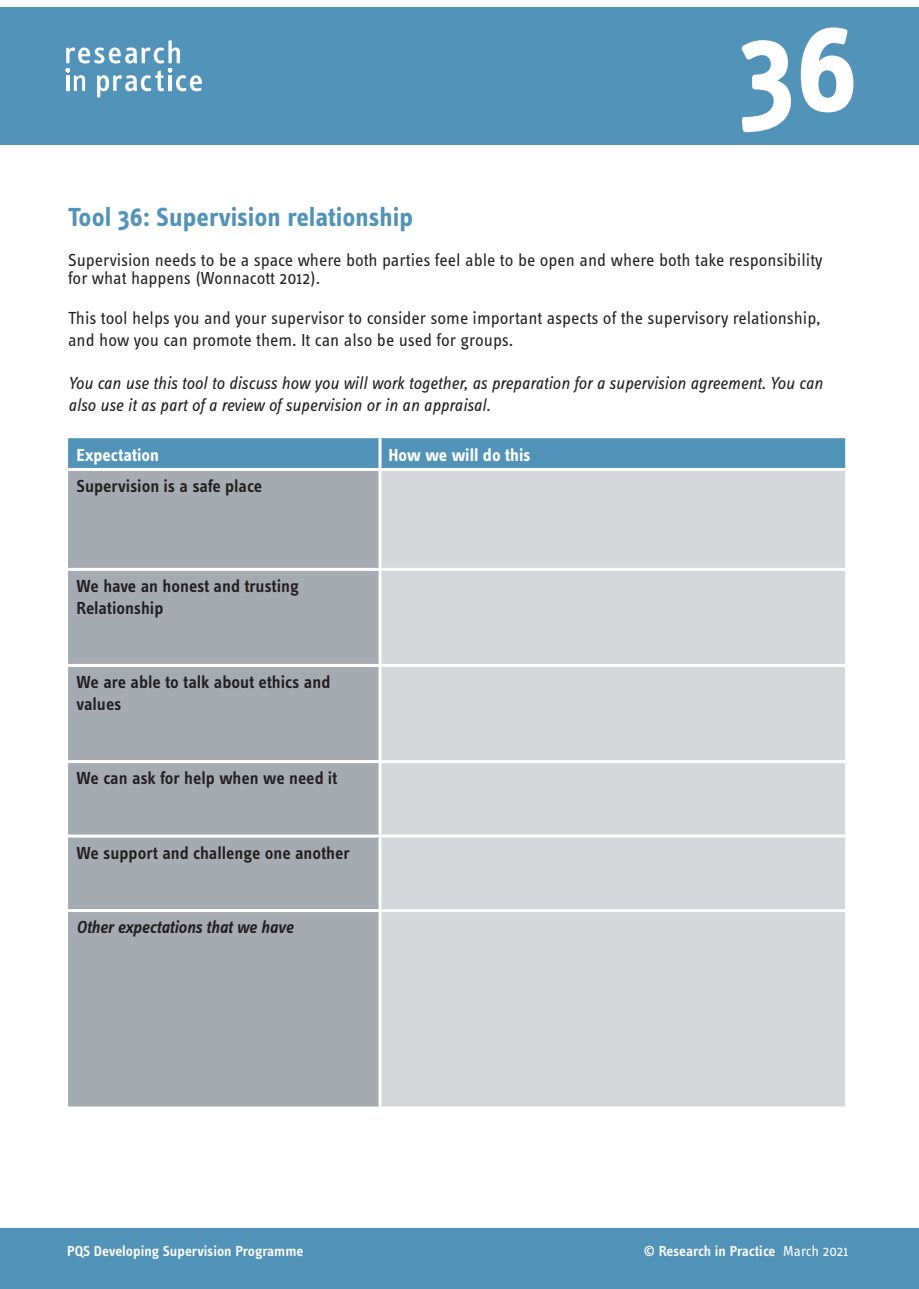
<style>
.page{position:relative;width:919px;height:1289px;background:#fff}
.page>*{position:absolute;margin:0;border:0;box-sizing:border-box;transform-origin:0 0}
.t1{font:700 129px "Info Text Pro";color:#fff}
.CM4{font:700 27px "Info Text Pro";color:#5293b9}
.CM5{font:18px/18px "Info Text Pro";color:#231f20}
.t2{font:600 18px/21.6px "Info Text Pro";color:#231f20}
.t3{font:italic 18px/21.6px "Info Text Pro";letter-spacing:-.005em;color:#231f20}
.t4{font:italic 600 18px "Info Text Pro";letter-spacing:-.005em;color:#231f20}
.t5{font:700 18px "Info Text Pro";color:#fff}
.t6{font:600 15px "Info Text Pro";color:#fff}
.s1{font-weight:400}
</style>
<div class="page">
<div style="left:0;top:1228px;width:918px;height:60px;background:#5293b9"></div>
<div style="left:0;top:7px;width:918px;height:138px;background:#5293b9"></div>
<svg style="left:66px;top:40px;width:136px;height:57px"></svg>
<div style="left:68px;top:438px;width:777px;height:30px;background:#5293b9"></div>
<div style="left:68px;top:471px;width:310px;height:635px;background:#a6aab1"></div>
<div style="left:381px;top:471px;width:464px;height:635px;background:#d6d7da"></div>
<hr style="left:68px;top:568px;width:312px;height:3px;background:#fff">
<hr style="left:380px;top:568px;width:465px;height:3px;background:#fff">
<hr style="left:68px;top:664px;width:312px;height:3px;background:#fff">
<hr style="left:380px;top:664px;width:465px;height:3px;background:#fff">
<hr style="left:68px;top:760px;width:312px;height:3px;background:#fff">
<hr style="left:380px;top:760px;width:465px;height:3px;background:#fff">
<hr style="left:68px;top:834px;width:312px;height:3px;background:#fff">
<hr style="left:380px;top:834px;width:465px;height:3px;background:#fff">
<hr style="left:68px;top:909px;width:312px;height:3px;background:#fff">
<hr style="left:380px;top:909px;width:465px;height:3px;background:#fff">
<hr style="left:378px;top:438px;width:3px;height:30px;background:#fff">
<p class="t1" style="left:738px;top:-9px;width:122px">36</p>
<p class="CM4" style="left:68px;top:200px;width:346px">Tool 36: Supervision relationship</p>
<p class="CM5" style="left:68px;top:251px;width:756px">Supervision needs to be a space where both parties feel able to be open and where both take responsibility for what happens (Wonnacott 2012).</p>
<p class="CM5" style="left:68px;top:307px;width:754px;line-height:21.6px">This tool helps you and your supervisor to consider some important aspects of the supervisory relationship, and how you can promote them. It can also be used for groups.</p>
<p class="t3" style="left:68px;top:371px;width:756px">You can use this tool to discuss how you will work together, as preparation for a supervision agreement. You can also use it as part of a review of supervision or in an appraisal.</p>
<p class="t5" style="left:77px;top:444px;width:84px">Expectation</p>
<p class="t5" style="left:388px;top:444px;width:144px">How we will do this</p>
<p class="t2" style="left:77px;top:475px;width:187px">Supervision is a safe place</p>
<p class="t2" style="left:77px;top:575px;width:224px">We have an honest and trusting<br>Relationship</p>
<p class="t2" style="left:77px;top:671px;width:255px">We are able to talk about ethics and values</p>
<p class="t2" style="left:77px;top:767px;width:262px">We can ask for help when we need it</p>
<p class="t2" style="left:77px;top:841px;width:275px">We support and challenge one another</p>
<p class="t4" style="left:77px;top:916px;width:218px">Other expectations that we have</p>
<p class="t6" style="left:67px;top:1242px;width:238px">PQS Developing Supervision Programme</p>
<p class="t6" style="left:643px;top:1241px;width:206px">© Research in Practice <span class="s1">March 2021</span></p>
</div>
